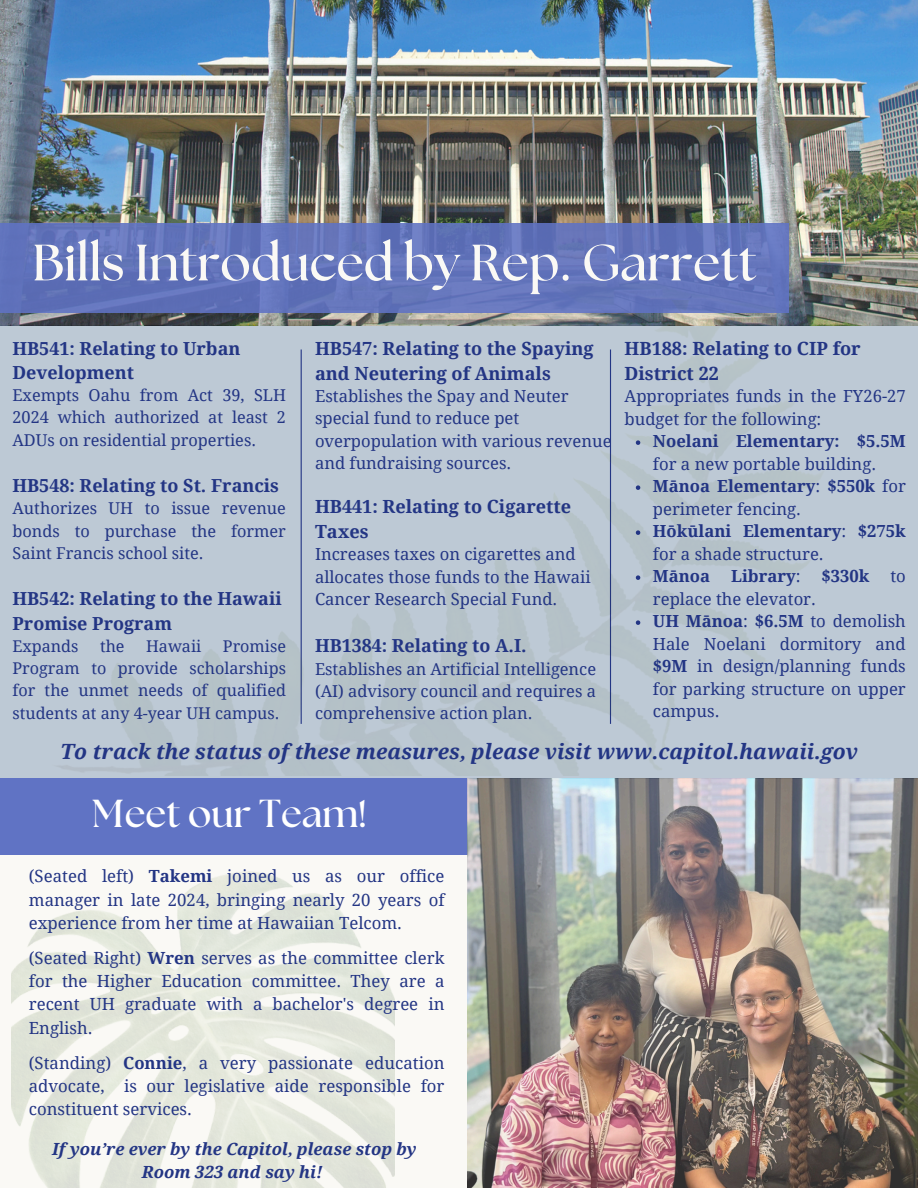
<style>
.page{position:relative;width:918px;height:1188px;background:#faf9f5}
.page>*{position:absolute;margin:0;border:0;box-sizing:border-box;transform-origin:0 0}
.t1{font:700 51px "The Seasons";color:#faf9f5}
.t2{font:700 39px "The Seasons";color:#fff}
.t3{font:italic 700 21px "Droid Serif";color:#233584}
.t4{font:700 18.15px/24.8px "Droid Serif";color:#233584}
.t5{font:700 18px/24.5px "Droid Serif";color:#233584}
.t6{font:16.8px/23.4px "Droid Serif";color:#233584;text-align:justify}
.t7{font:italic 700 16.8px/23.4px "Droid Serif";color:#233584;text-align:center}
.t8{font:16.65px/22.5px "Droid Serif";color:#233584}
.t9{font:700 16.65px/22.5px "Droid Serif";color:#233584}
.t10{font:16.5px/22.5px "Droid Serif";color:#233584;text-align:justify}
.t11{font:16.35px/22.2px "Droid Serif";color:#233584;text-align:justify}
.t12{font:16.2px/22.2px "Droid Serif";color:#233584;text-align:justify}
.s1{font-weight:700}
.s2{font-weight:400}
</style>
<div class="page">
<div style="left:0;top:325px;width:918px;height:453px;background:#bdc9d5"></div>
<img style="left:0;top:0;width:918px;height:325px">
<div style="left:0;top:223px;width:789px;height:90px;background:#6374ba"></div>
<div style="left:0;top:778px;width:467px;height:77px;background:#6073c4"></div>
<img style="left:11px;top:872px;width:384px;height:316px">
<img style="left:51px;top:300px;width:775px;height:476px">
<img style="left:467px;top:778px;width:451px;height:410px">
<svg style="left:636px;top:440px;width:4px;height:5px"></svg>
<svg style="left:636px;top:485px;width:4px;height:5px"></svg>
<svg style="left:636px;top:530px;width:4px;height:5px"></svg>
<svg style="left:636px;top:575px;width:4px;height:5px"></svg>
<svg style="left:636px;top:620px;width:4px;height:5px"></svg>
<h1 class="t1" style="left:32px;top:240px;width:726px">Bills Introduced by Rep. Garrett</h1>
<p class="t5" style="left:12px;top:336px;width:229px">HB541: Relating to Urban<br>Development</p>
<p class="t11" style="left:12px;top:385px;width:275px">Exempts Oahu from Act 39, SLH 2024 which authorized at least 2<br>ADUs on residential properties.</p>
<p class="t5" style="left:12px;top:474px;width:268px">HB548: Relating to St. Francis</p>
<h3 class="t11" style="left:12px;top:498px;width:275px">Authorizes UH to issue revenue bonds to purchase the former Saint Francis school site.</h3>
<p class="t5" style="left:12px;top:587px;width:271px">HB542: Relating to the Hawaii<br>Promise Program</p>
<p class="t12" style="left:12px;top:635px;width:68px">Expands</p>
<p class="t12" style="left:100px;top:635px;width:26px">the</p>
<p class="t12" style="left:146px;top:635px;width:57px">Hawaii</p>
<p class="t12" style="left:12px;top:635px;width:275px;text-indent:210px">Promise Program to provide scholarships for the unmet needs of qualified students at any 4-year UH campus.</p>
<p class="t4" style="left:315px;top:336px;width:280px">HB547: Relating to the Spaying and Neutering of Animals</p>
<p class="t8" style="left:315px;top:385px;width:298px">Establishes the Spay and Neuter special fund to reduce pet overpopulation with various revenue and fundraising sources.</p>
<p class="t4" style="left:315px;top:494px;width:258px">HB441: Relating to Cigarette<br>Taxes</p>
<p class="t8" style="left:315px;top:543px;width:277px">Increases taxes on cigarettes and allocates those funds to the Hawaii<br>Cancer Research Special Fund.</p>
<p class="t5" style="left:315px;top:634px;width:213px">HB1384: Relating to A.I.</p>
<h2 class="t10" style="left:315px;top:658px;width:283px">Establishes an Artificial Intelligence (AI) advisory council and requires a comprehensive action plan.</h2>
<p class="t4" style="left:625px;top:336px;width:238px">HB188: Relating to CIP for<br>District 22</p>
<p class="t8" style="left:625px;top:385px;width:283px">Appropriates funds in the FY26-27 budget for the following:</p>
<p class="t8" style="left:653px;top:430px;width:254px"><span class="s1">Noelani Elementary: $5.5M </span>for a new portable building.</p>
<p class="t8" style="left:653px;top:475px;width:254px"><span class="s1">Mānoa Elementary</span>: <span class="s1">$550k</span> for perimeter fencing.</p>
<p class="t9" style="left:653px;top:520px;width:254px">Hōkūlani Elementary<span class="s2">:</span> $275k <span class="s2">for a shade structure.</span></p>
<p class="t9" style="left:653px;top:565px;width:59px">Mānoa</p>
<p class="t9" style="left:731px;top:565px;width:71px">Library<span class="s2">:</span></p>
<p class="t9" style="left:822px;top:565px;width:49px">$330k</p>
<p class="t8" style="left:890px;top:565px;width:17px">to</p>
<p class="t8" style="left:653px;top:588px;width:164px">replace the elevator.</p>
<p class="t8" style="left:653px;top:610px;width:254px;text-align:justify"><span class="s1">UH Mānoa</span>: <span class="s1">$6.5M</span> to demolish Hale Noelani dormitory and <span class="s1">$9M</span> in design/planning funds for parking structure on upper campus.</p>
<p class="t3" style="left:61px;top:740px;width:799px">To track the status of these measures, please visit www.capitol.hawaii.gov</p>
<p class="t2" style="left:92px;top:795px;width:276px">Meet our Team!</p>
<p class="t6" style="left:29px;top:865px;width:417px">(Seated left) <span class="s1">Takemi</span> joined us as our office manager in late 2024, bringing nearly 20 years of experience from her time at Hawaiian Telcom.</p>
<p class="t6" style="left:29px;top:946px;width:417px">(Seated Right) <span class="s1">Wren</span> serves as the committee clerk for the Higher Education committee. They are a recent UH graduate with a bachelor's degree in English.</p>
<p class="t6" style="left:29px;top:1051px;width:417px">(Standing) <span class="s1">Connie</span>, a very passionate education advocate, is our legislative aide responsible for constituent services.</p>
<p class="t7" style="left:52px;top:1137px;width:366px">If you’re ever by the Capitol, please stop by<br>Room 323 and say hi!</p>
</div>
